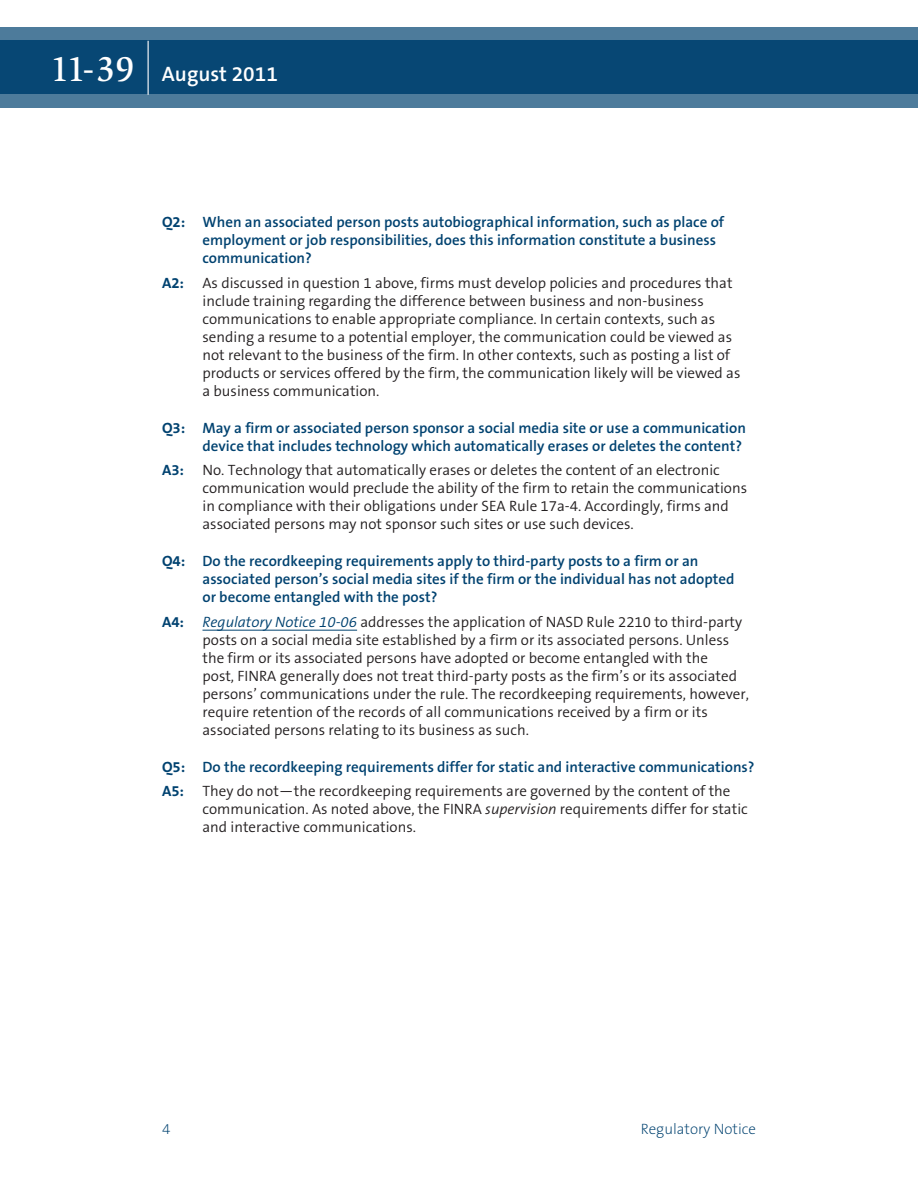
<style>
.page{position:relative;width:918px;height:1188px;background:#fff}
.page>*{position:absolute;margin:0;border:0;box-sizing:border-box;transform-origin:0 0}
.t1{font:600 21px "The Sans B6";color:#fff}
.t2{font:300 15px/18px "The Sans B4";color:#231f20}
.t3{font:600 15px/18px "The Sans B6";color:#004270}
.t4{font:200 15px "The Sans B2";color:#004270}
.s1{font-family:"Slimbach LT";font-weight:500;font-size:36px}
.s2{font-family:"The Sans B7";font-weight:700}
.s3{font-family:"The Sans B7";font-weight:700;color:#004270}
.s4{font-style:italic;color:#004270}
.s5{font-style:italic}
</style>
<div class="page">
<svg style="left:0;top:27px;width:917px;height:81px;background:#1e5881"></svg>
<hr style="left:148px;top:41px;width:1px;height:54px;background:#fff">
<hr style="left:917px;top:27px;width:1px;height:81px;background:#004270">
<hr style="left:202px;top:630px;width:155px;height:1px;background:#004270">
<h1 class="t1" style="left:51px;top:63px;width:229px"><span class="s1">11-39</span> August 2011</h1>
<p class="t3" style="left:202px;top:213px;width:523px;text-indent:-40px"><span class="s2">Q2:</span> When an associated person posts autobiographical information, such as place of employment or job responsibilities, does this information constitute a business communication?</p>
<p class="t2" style="left:202px;top:274px;width:540px;text-indent:-40px"><span class="s3">A2:</span> As discussed in question 1 above, firms must develop policies and procedures that include training regarding the difference between business and non-business communications to enable appropriate compliance. In certain contexts, such as sending a resume to a potential employer, the communication could be viewed as not relevant to the business of the firm. In other contexts, such as posting a list of products or services offered by the firm, the communication likely will be viewed as a business communication.</p>
<p class="t3" style="left:162px;top:419px;width:585px;text-align:right"><span class="s2">Q3:</span> May a firm or associated person sponsor a social media site or use a communication device that includes technology which automatically erases or deletes the content?</p>
<p class="t2" style="left:202px;top:462px;width:546px;text-indent:-40px"><span class="s3">A3:</span> No. Technology that automatically erases or deletes the content of an electronic communication would preclude the ability of the firm to retain the communications in compliance with their obligations under SEA Rule 17a-4. Accordingly, firms and associated persons may not sponsor such sites or use such devices.</p>
<p class="t3" style="left:202px;top:552px;width:533px;text-indent:-40px"><span class="s2">Q4:</span> Do the recordkeeping requirements apply to third-party posts to a firm or an associated person’s social media sites if the firm or the individual has not adopted or become entangled with the post?</p>
<p class="t2" style="left:202px;top:613px;width:548px;text-indent:-40px"><span class="s3">A4:</span> <span class="s4">Regulatory Notice 10-06</span> addresses the application of NASD Rule 2210 to third-party posts on a social media site established by a firm or its associated persons. Unless the firm or its associated persons have adopted or become entangled with the<br>post, FINRA generally does not treat third-party posts as the firm’s or its associated persons’ communications under the rule. The recordkeeping requirements, however, require retention of the records of all communications received by a firm or its associated persons relating to its business as such.</p>
<p class="t3" style="left:162px;top:758px;width:594px"><span class="s2">Q5:</span> Do the recordkeeping requirements differ for static and interactive communications?</p>
<p class="t2" style="left:202px;top:783px;width:547px;text-indent:-40px"><span class="s3">A5:</span> They do not—the recordkeeping requirements are governed by the content of the communication. As noted above, the FINRA <span class="s5">supervision</span> requirements differ for static and interactive communications.</p>
<p class="t4" style="left:162px;top:1121px;width:10px">4</p>
<p class="t4" style="left:641px;top:1121px;width:117px">Regulatory Notice</p>
</div>
